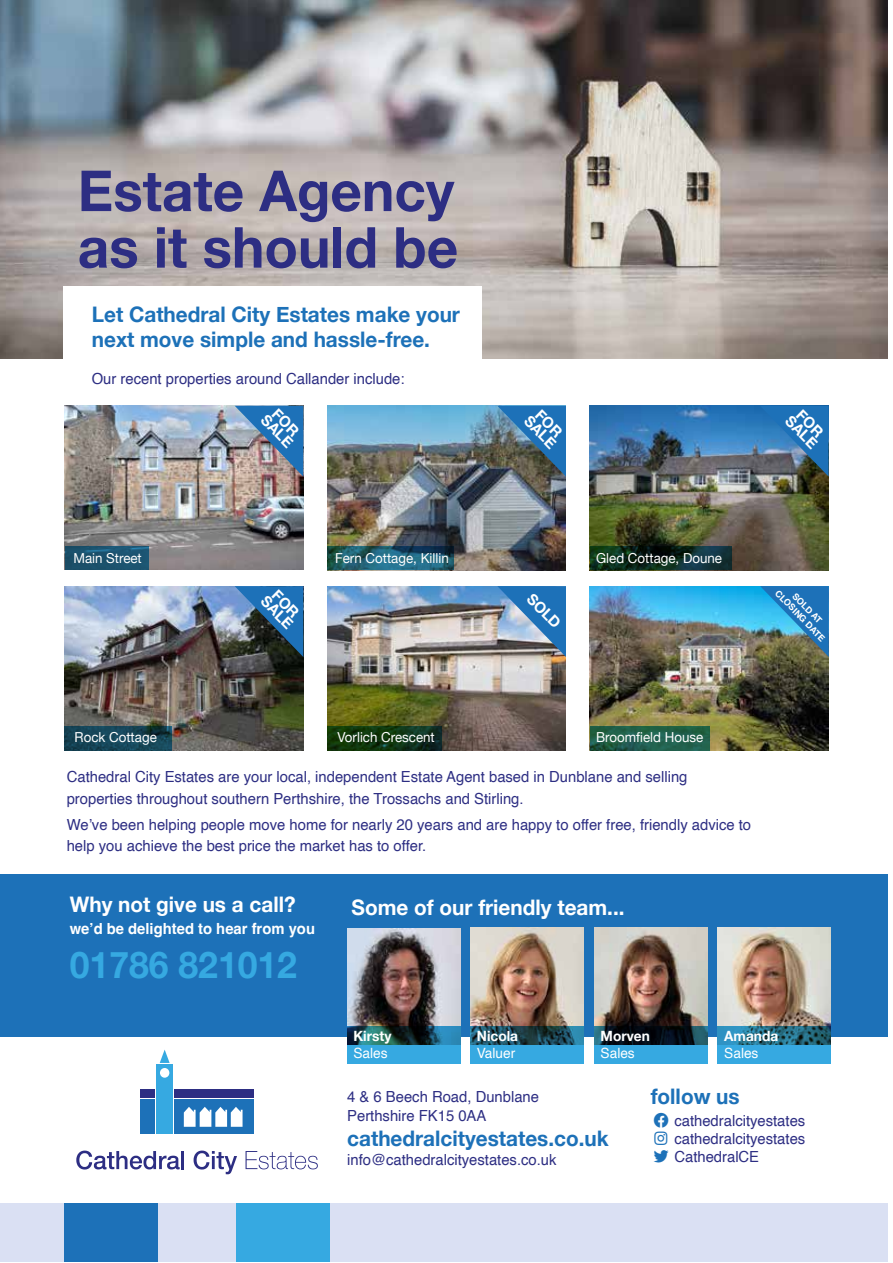
<style>
.page{position:relative;width:893px;height:1263px;background:#fff}
.page>*{position:absolute;margin:0;border:0;box-sizing:border-box;transform-origin:0 0}
.t1{font:700 56.55px/56.6px "Helvetica Neue";color:#2d2e83}
.t2{font:700 36.75px "Helvetica Neue";color:#36a9e1}
.t3{font:700 21.45px/25.7px "Helvetica Neue";color:#1d71b8}
.t4{font:700 21.45px "Helvetica Neue";color:#fff}
.t5{font:15.3px/18.3px "Helvetica";color:#2d2e83}
.t6{font:700 15.3px "Helvetica";color:#fff}
.t7{font:700 15px/12px "Helvetica Neue";color:#fff}
.t8{font:700 14.1px "Helvetica Neue";color:#fff}
.t9{font:14.1px "Helvetica";color:#fff}
.t10{font:13.8px "Helvetica Neue";color:#fff}
.t11{font:700 9px "Helvetica Neue";color:#fff}
</style>
<div class="page">
<img style="left:0;top:0;width:887px;height:358px">
<div style="left:0;top:1203px;width:887px;height:59px;background:#dae0f3"></div>
<div style="left:0;top:874px;width:887px;height:162px;background:#1d71b8"></div>
<div style="left:63px;top:286px;width:418px;height:113px;background:#fff"></div>
<div style="left:175px;top:1099px;width:79px;height:35px;background:#1d71b8"></div>
<div style="left:175px;top:1089px;width:79px;height:8px;background:#2d2e83"></div>
<div style="left:156px;top:1064px;width:17px;height:70px;background:#36a9e1"></div>
<svg style="left:160px;top:1049px;width:10px;height:14px"></svg>
<div style="left:160px;top:1068px;width:9px;height:10px;background:#fff;border-radius:50%"></div>
<svg style="left:184px;top:1107px;width:59px;height:20px"></svg>
<div style="left:140px;top:1099px;width:15px;height:35px;background:#1d71b8"></div>
<div style="left:140px;top:1089px;width:15px;height:8px;background:#2d2e83"></div>
<svg style="left:76px;top:1150px;width:104px;height:19px"></svg>
<hr style="left:181px;top:1151px;width:3px;height:18px;background:#2d2e83">
<svg style="left:194px;top:1150px;width:43px;height:24px"></svg>
<svg style="left:246px;top:1151px;width:72px;height:18px"></svg>
<div style="left:236px;top:1203px;width:93px;height:59px;background:#36a9e1"></div>
<div style="left:65px;top:1203px;width:93px;height:59px;background:#1d71b8"></div>
<img style="left:65px;top:406px;width:238px;height:164px">
<img style="left:327px;top:406px;width:239px;height:164px">
<img style="left:590px;top:406px;width:239px;height:164px">
<img style="left:65px;top:586px;width:238px;height:164px">
<img style="left:327px;top:586px;width:239px;height:164px">
<img style="left:590px;top:586px;width:239px;height:164px">
<img style="left:235px;top:406px;width:68px;height:71px">
<img style="left:497px;top:406px;width:69px;height:71px">
<img style="left:760px;top:406px;width:69px;height:71px">
<svg style="left:235px;top:586px;width:68px;height:71px;background:#305e84"></svg>
<svg style="left:497px;top:586px;width:69px;height:71px;background:#5a87b1"></svg>
<img style="left:760px;top:586px;width:69px;height:71px">
<svg style="left:327px;top:726px;width:115px;height:24px;background:#103513"></svg>
<svg style="left:590px;top:726px;width:119px;height:24px;background:#21604a"></svg>
<svg style="left:65px;top:726px;width:107px;height:24px;background:#154455"></svg>
<svg style="left:590px;top:547px;width:141px;height:23px;background:#0d2c24"></svg>
<svg style="left:327px;top:547px;width:126px;height:23px;background:#1f5e70"></svg>
<svg style="left:65px;top:546px;width:83px;height:24px;background:#1b536f"></svg>
<img style="left:594px;top:928px;width:113px;height:98px">
<svg style="left:594px;top:1026px;width:113px;height:38px;background:#206384"></svg>
<img style="left:347px;top:928px;width:114px;height:98px">
<img style="left:471px;top:928px;width:113px;height:98px">
<svg style="left:347px;top:1026px;width:114px;height:38px;background:#287c9e"></svg>
<svg style="left:471px;top:1026px;width:113px;height:38px;background:#2a7b9f"></svg>
<img style="left:717px;top:928px;width:114px;height:98px">
<svg style="left:717px;top:1026px;width:114px;height:38px;background:#2d8bb3"></svg>
<h1 class="t1" style="left:78px;top:164px;width:382px">Estate Agency as it should be</h1>
<h3 class="t3" style="left:92px;top:302px;width:370px">Let Cathedral City Estates make your next move simple and hassle-free.</h3>
<p class="t5" style="left:92px;top:370px;width:314px">Our recent properties around Callander include:</p>
<p class="t7" style="left:276px;top:405px;width:40px;rotate:46deg">FOR<br>SALE</p>
<p class="t7" style="left:540px;top:406px;width:40px;rotate:46deg">FOR<br>SALE</p>
<p class="t7" style="left:801px;top:406px;width:40px;rotate:46deg">FOR<br>SALE</p>
<p class="t10" style="left:73px;top:548px;width:70px">Main Street</p>
<p class="t10" style="left:335px;top:548px;width:115px">Fern Cottage, Killin</p>
<p class="t10" style="left:596px;top:548px;width:127px">Gled Cottage, Doune</p>
<p class="t7" style="left:276px;top:586px;width:40px;rotate:46deg">FOR<br>SALE</p>
<p class="t7" style="left:534px;top:592px;width:43px;rotate:46deg">SOLD</p>
<p class="t11" style="left:782px;top:587px;width:69px;rotate:46deg">CLOSING DATE</p>
<p class="t11" style="left:799px;top:589px;width:40px;rotate:46deg">SOLD AT</p>
<p class="t10" style="left:75px;top:727px;width:84px">Rock Cottage</p>
<p class="t10" style="left:338px;top:727px;width:99px">Vorlich Crescent</p>
<p class="t10" style="left:596px;top:727px;width:109px">Broomfield House</p>
<p class="t5" style="left:67px;top:767px;width:622px;line-height:21.5px">Cathedral City Estates are your local, independent Estate Agent based in Dunblane and selling properties throughout southern Perthshire, the Trossachs and Stirling.</p>
<p class="t5" style="left:67px;top:814px;width:686px;line-height:21.5px">We’ve been helping people move home for nearly 20 years and are happy to offer free, friendly advice to help you achieve the best price the market has to offer.</p>
<h3 class="t4" style="left:70px;top:888px;width:227px">Why not give us a call?</h3>
<p class="t6" style="left:70px;top:919px;width:247px">we’d be delighted to hear from you</p>
<h2 class="t2" style="left:70px;top:936px;width:229px">01786 821012</h2>
<h3 class="t4" style="left:352px;top:890px;width:274px">Some of our friendly team...</h3>
<p class="t8" style="left:353px;top:1025px;width:39px">Kirsty</p>
<p class="t9" style="left:353px;top:1042px;width:36px">Sales</p>
<p class="t8" style="left:477px;top:1025px;width:43px">Nicola</p>
<p class="t9" style="left:477px;top:1042px;width:40px">Valuer</p>
<p class="t8" style="left:601px;top:1025px;width:51px">Morven</p>
<p class="t9" style="left:601px;top:1042px;width:36px">Sales</p>
<p class="t8" style="left:724px;top:1025px;width:55px">Amanda</p>
<p class="t9" style="left:724px;top:1042px;width:36px">Sales</p>
<p class="t5" style="left:347px;top:1088px;width:193px">4 &amp; 6 Beech Road, Dunblane<br>Perthshire FK15 0AA</p>
<h3 class="t3" style="left:347px;top:1126px;width:263px">cathedralcityestates.co.uk</h3>
<p class="t5" style="left:347px;top:1151px;width:211px">info@cathedralcityestates.co.uk</p>
<h3 class="t3" style="left:651px;top:1084px;width:91px">follow us</h3>
<p class="t5" style="left:674px;top:1111px;width:132px;text-align:justify">cathedralcityestates cathedralcityestates CathedralCE</p>
</div>
